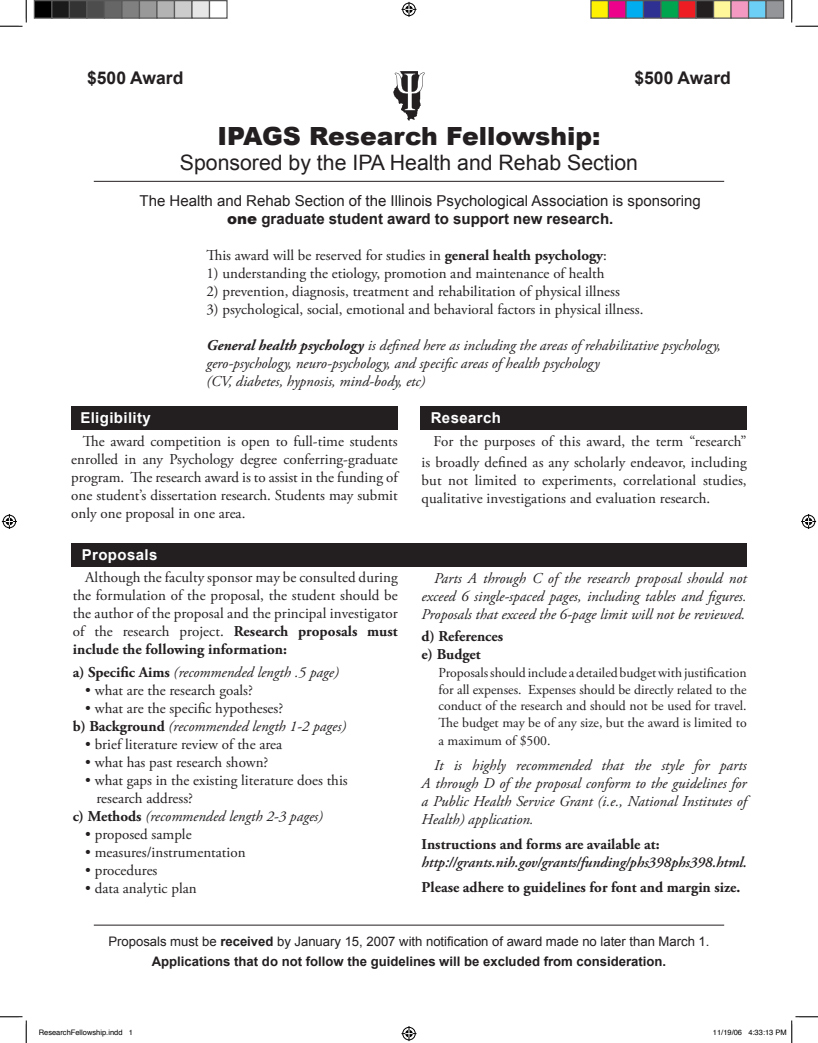
<style>
.page{position:relative;width:818px;height:1043px;background:#fff}
.page>*{position:absolute;margin:0;border:0;box-sizing:border-box;transform-origin:0 0}
.t1{font:900 25px "Arial";color:#231f20}
.t2{font:21.25px "Arial";color:#231f20}
.t3{font:700 17.5px "Arial";color:#231f20}
.t4{font:15px/18px "Adobe Garamond Pro";color:#231f20;text-align:justify}
.t5{font:italic 15px/18px "Adobe Garamond Pro";color:#231f20;text-align:justify}
.t6{font:15px/18px "Arial";color:#231f20;text-align:center}
.t7{font:italic 600 15px/18px "Adobe Garamond Pro";letter-spacing:-.005em;color:#231f20}
.t8{font:700 15px "Adobe Garamond Pro";color:#231f20}
.t9{font:700 15px "Arial";letter-spacing:.025em;color:#fff}
.t10{font:13.75px/16.5px "Adobe Garamond Pro";color:#231f20;text-align:justify}
.t11{font:13.12px "Arial";color:#231f20}
.t12{font:700 13.12px "Arial";color:#231f20}
.t13{font:7.5px "Helvetica";color:#000}
.s1{font-weight:900}
.s2{font-weight:700}
.s3{font-weight:700;font-style:normal}
</style>
<div class="page">
<div style="left:71px;top:543px;width:675px;height:23px;background:#231f20"></div>
<div style="left:420px;top:406px;width:326px;height:24px;background:#231f20"></div>
<div style="left:71px;top:406px;width:327px;height:24px;background:#231f20"></div>
<svg style="left:393px;top:71px;width:31px;height:50px"></svg>
<hr style="left:94px;top:181px;width:630px;height:1px;background:#231f20">
<hr style="left:94px;top:924px;width:630px;height:1px;background:#231f20">
<svg style="left:0;top:0;width:27px;height:27px"></svg>
<svg style="left:0;top:1016px;width:27px;height:26px"></svg>
<svg style="left:791px;top:0;width:27px;height:27px"></svg>
<svg style="left:401px;top:2px;width:15px;height:15px"></svg>
<svg style="left:401px;top:1026px;width:15px;height:15px"></svg>
<svg style="left:2px;top:514px;width:15px;height:15px"></svg>
<svg style="left:801px;top:514px;width:15px;height:15px"></svg>
<div style="left:34px;top:1px;width:18px;height:17px;background:#000"></div>
<div style="left:34px;top:0;width:18px;height:19px;border:1px solid #595959"></div>
<div style="left:52px;top:1px;width:17px;height:17px;background:#1a1a1a"></div>
<div style="left:51px;top:0;width:19px;height:19px;border:1px solid #595959"></div>
<div style="left:69px;top:1px;width:18px;height:17px;background:#333"></div>
<div style="left:69px;top:0;width:19px;height:19px;border:1px solid #595959"></div>
<div style="left:87px;top:1px;width:17px;height:17px;background:#4d4d4d"></div>
<div style="left:86px;top:0;width:19px;height:19px;border:1px solid #595959"></div>
<div style="left:104px;top:1px;width:18px;height:17px;background:#666"></div>
<div style="left:104px;top:0;width:18px;height:19px;border:1px solid #595959"></div>
<div style="left:122px;top:1px;width:17px;height:17px;background:#808080"></div>
<div style="left:121px;top:0;width:19px;height:19px;border:1px solid #595959"></div>
<div style="left:139px;top:1px;width:18px;height:17px;background:#999"></div>
<div style="left:139px;top:0;width:19px;height:19px;border:1px solid #595959"></div>
<div style="left:157px;top:1px;width:17px;height:17px;background:#b3b3b3"></div>
<div style="left:156px;top:0;width:19px;height:19px;border:1px solid #595959"></div>
<div style="left:174px;top:1px;width:18px;height:17px;background:#ccc"></div>
<div style="left:174px;top:0;width:18px;height:19px;border:1px solid #595959"></div>
<div style="left:192px;top:1px;width:17px;height:17px;background:#e6e6e6"></div>
<div style="left:191px;top:0;width:19px;height:19px;border:1px solid #595959"></div>
<div style="left:209px;top:0;width:19px;height:19px;border:1px solid #595959"></div>
<div style="left:591px;top:1px;width:17px;height:17px;background:#fff101"></div>
<div style="left:590px;top:0;width:19px;height:19px;border:1px solid #595959"></div>
<div style="left:608px;top:1px;width:18px;height:17px;background:#ed028c"></div>
<div style="left:608px;top:0;width:18px;height:19px;border:1px solid #595959"></div>
<div style="left:626px;top:1px;width:17px;height:17px;background:#00aeef"></div>
<div style="left:625px;top:0;width:19px;height:19px;border:1px solid #595959"></div>
<div style="left:643px;top:1px;width:18px;height:17px;background:#2e3092"></div>
<div style="left:642px;top:0;width:19px;height:19px;border:1px solid #595959"></div>
<div style="left:661px;top:1px;width:17px;height:17px;background:#00a54f"></div>
<div style="left:660px;top:0;width:19px;height:19px;border:1px solid #595959"></div>
<div style="left:678px;top:1px;width:18px;height:17px;background:#ee1d23"></div>
<div style="left:678px;top:0;width:18px;height:19px;border:1px solid #595959"></div>
<div style="left:696px;top:1px;width:17px;height:17px;background:#231f20"></div>
<div style="left:695px;top:0;width:19px;height:19px;border:1px solid #595959"></div>
<div style="left:713px;top:1px;width:18px;height:17px;background:#fff79a"></div>
<div style="left:712px;top:0;width:19px;height:19px;border:1px solid #595959"></div>
<div style="left:731px;top:1px;width:17px;height:17px;background:#f499c2"></div>
<div style="left:730px;top:0;width:19px;height:19px;border:1px solid #595959"></div>
<div style="left:748px;top:1px;width:18px;height:17px;background:#6bcff6"></div>
<div style="left:748px;top:0;width:18px;height:19px;border:1px solid #595959"></div>
<div style="left:766px;top:1px;width:17px;height:17px;background:#939598"></div>
<div style="left:765px;top:0;width:19px;height:19px;border:1px solid #595959"></div>
<svg style="left:791px;top:1016px;width:27px;height:26px"></svg>
<p class="t3" style="left:87px;top:68px;width:98px">$500 Award</p>
<p class="t3" style="left:634px;top:68px;width:98px">$500 Award</p>
<p class="t1" style="left:217px;top:122px;width:385px">IPAGS Research Fellowship:</p>
<p class="t2" style="left:180px;top:151px;width:459px">Sponsored by the IPA Health and Rehab Section</p>
<p class="t6" style="left:139px;top:192px;width:563px">The Health and Rehab Section of the Illinois Psychological Association is sponsoring <span class="s1">one</span> <span class="s2">graduate student award to support new research.</span></p>
<p class="t4" style="left:206px;top:247px;width:402px">This award will be reserved for studies in <span class="s2">general health psychology</span>:</p>
<p class="t4" style="left:206px;top:265px;width:399px">1) understanding the etiology, promotion and maintenance of health</p>
<p class="t4" style="left:206px;top:283px;width:415px">2) prevention, diagnosis, treatment and rehabilitation of physical illness</p>
<p class="t4" style="left:206px;top:301px;width:438px">3) psychological, social, emotional and behavioral factors in physical illness.</p>
<p class="t5" style="left:206px;top:336px;width:516px;text-align:left"><span class="s2">General health psychology</span> is defined here as including the areas of rehabilitative psychology, gero-psychology, neuro-psychology, and specific areas of health psychology<br>(CV, diabetes, hypnosis, mind-body, etc)</p>
<p class="t9" style="left:80px;top:409px;width:72px">Eligibility</p>
<p class="t4" style="left:71px;top:432px;width:328px;text-indent:11px">The award competition is open to full-time students enrolled in any Psychology degree conferring-graduate program. The research award is to assist in the funding of one student’s dissertation research. Students may submit only one proposal in one area.</p>
<p class="t9" style="left:430px;top:409px;width:72px">Research</p>
<p class="t4" style="left:421px;top:430px;width:326px;line-height:21.2px;text-align:right">For the purposes of this award, the term “research” is broadly defined as any scholarly endeavor, including</p>
<p class="t4" style="left:421px;top:471px;width:326px">but not limited to experiments, correlational studies, qualitative investigations and evaluation research.</p>
<p class="t9" style="left:82px;top:546px;width:77px">Proposals</p>
<p class="t4" style="left:73px;top:569px;width:326px;text-indent:12px">Although the faculty sponsor may be consulted during the formulation of the proposal, the student should be the author of the proposal and the principal investigator of the research project. <span class="s2">Research proposals must include the following information:</span></p>
<p class="t5" style="left:73px;top:663px;width:267px"><span class="s3">a) Specific Aims</span> (recommended length .5 page)</p>
<p class="t4" style="left:85px;top:681px;width:169px">• what are the research goals?</p>
<p class="t4" style="left:85px;top:699px;width:199px">• what are the specific hypotheses?</p>
<p class="t5" style="left:73px;top:717px;width:275px"><span class="s3">b) Background</span> (recommended length 1-2 pages)</p>
<p class="t4" style="left:85px;top:735px;width:198px">• brief literature review of the area</p>
<p class="t4" style="left:85px;top:753px;width:185px">• what has past research shown?</p>
<p class="t4" style="left:96px;top:771px;width:253px;text-indent:-11px">• what gaps in the existing literature does this research address?</p>
<p class="t5" style="left:73px;top:807px;width:252px"><span class="s3">c) Methods</span> (recommended length 2-3 pages)</p>
<p class="t4" style="left:85px;top:825px;width:108px">• proposed sample</p>
<p class="t4" style="left:85px;top:843px;width:162px">• measures/instrumentation</p>
<p class="t4" style="left:85px;top:861px;width:74px">• procedures</p>
<p class="t4" style="left:85px;top:879px;width:113px">• data analytic plan</p>
<p class="t11" style="left:108px;top:934px;width:602px">Proposals must be <span class="s2">received</span> by January 15, 2007 with notification of award made no later than March 1.</p>
<p class="t12" style="left:152px;top:953px;width:516px">Applications that do not follow the guidelines will be excluded from consideration.</p>
<p class="t5" style="left:421px;top:569px;width:326px;text-indent:12px">Parts A through C of the research proposal should not exceed 6 single-spaced pages, including tables and figures.<br>Proposals that exceed the 6-page limit will not be reviewed.</p>
<p class="t8" style="left:421px;top:627px;width:83px">d) References</p>
<p class="t8" style="left:421px;top:645px;width:61px">e) Budget</p>
<p class="t10" style="left:438px;top:665px;width:309px">Proposalsshould include a detailed budgetwith justification for all expenses. Expenses should be directly related to the conduct of the research and should not be used for travel.<br>The budget may be of any size, but the award is limited to</p>
<p class="t10" style="left:438px;top:732px;width:114px">a maximum of $500.</p>
<p class="t5" style="left:421px;top:756px;width:326px;text-indent:12px">It is highly recommended that the style for parts A through D of the proposal conform to the guidelines for a Public Health Service Grant (i.e., National Institutes of Health) application.</p>
<p class="t7" style="left:421px;top:835px;width:327px"><span class="s3">Instructions and forms are available at: </span>http://grants.nih.gov/grants/funding/phs398phs398.html.</p>
<p class="t8" style="left:421px;top:878px;width:320px">Please adhere to guidelines for font and margin size.</p>
<p class="t13" style="left:39px;top:1026px;width:96px">ResearchFellowship.indd 1</p>
<p class="t13" style="left:712px;top:1026px;width:75px">11/19/06 4:33:13 PM</p>
</div>
